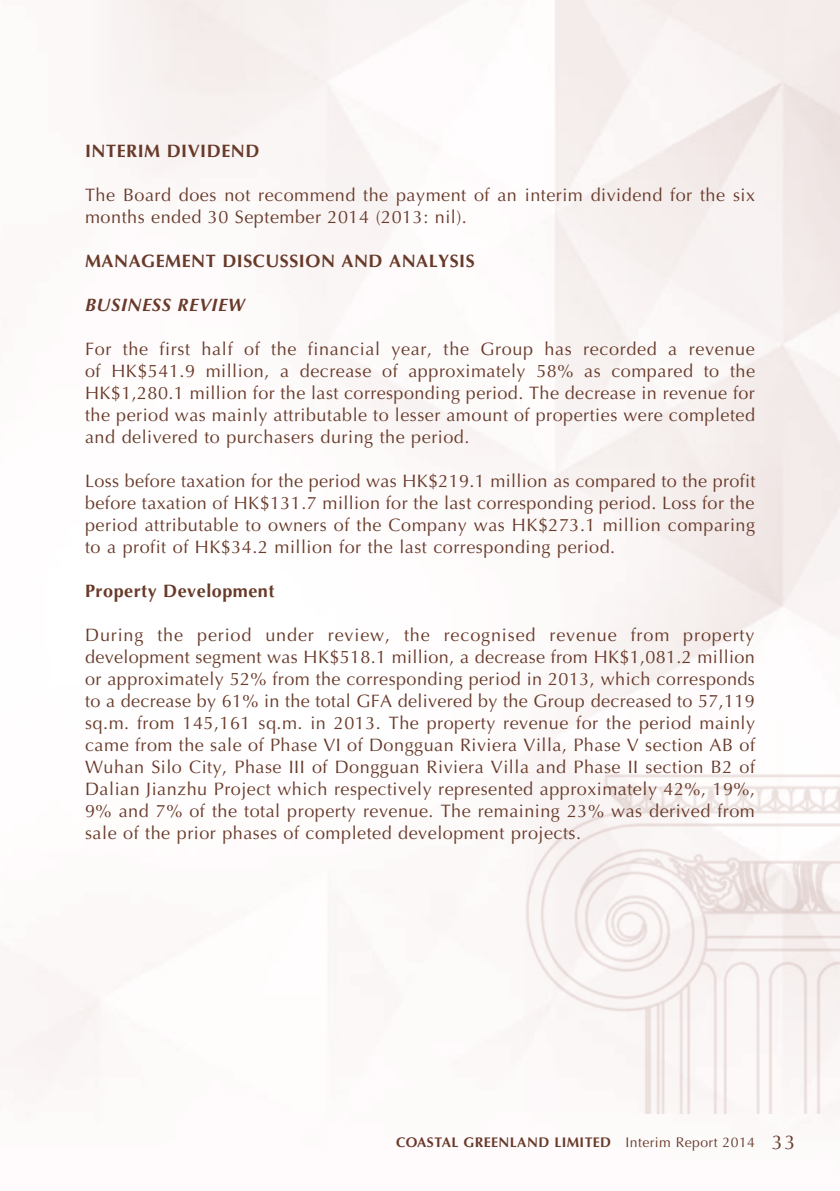
<style>
.page{position:relative;width:840px;height:1191px;background:#fff}
.page>*{position:absolute;margin:0;border:0;box-sizing:border-box;transform-origin:0 0}
.t1{font:18px/22px "Optima LT Std";letter-spacing:.03em;color:#683a2a;text-align:justify}
.t2{font:700 18px "Optima LT Std";letter-spacing:.03em;color:#683a2a}
.t3{font:italic 700 18px "Optima LT Std";letter-spacing:.03em;color:#683a2a}
.t4{font:700 14px "Optima LT Std";letter-spacing:.03em;color:#683a2a}
.s1{font-weight:400}
.s2{font-weight:400;font-size:20px}
</style>
<div class="page">
<img style="left:525px;top:772px;width:314px;height:341px">
<p class="t2" style="left:85px;top:140px;width:176px">INTERIM DIVIDEND</p>
<p class="t1" style="left:85px;top:184px;width:671px">The Board does not recommend the payment of an interim dividend for the six months ended 30 September 2014 (2013: nil).</p>
<p class="t2" style="left:85px;top:250px;width:391px">MANAGEMENT DISCUSSION AND ANALYSIS</p>
<p class="t3" style="left:85px;top:294px;width:161px">BUSINESS REVIEW</p>
<p class="t1" style="left:85px;top:338px;width:671px">For the first half of the financial year, the Group has recorded a revenue of HK$541.9 million, a decrease of approximately 58% as compared to the HK$1,280.1 million for the last corresponding period. The decrease in revenue for the period was mainly attributable to lesser amount of properties were completed and delivered to purchasers during the period.</p>
<p class="t1" style="left:85px;top:470px;width:671px">Loss before taxation for the period was HK$219.1 million as compared to the profit before taxation of HK$131.7 million for the last corresponding period. Loss for the period attributable to owners of the Company was HK$273.1 million comparing to a profit of HK$34.2 million for the last corresponding period.</p>
<p class="t2" style="left:85px;top:580px;width:191px">PROPERTY DEVELOPMENT</p>
<p class="t1" style="left:85px;top:624px;width:671px">During the period under review, the recognised revenue from property development segment was HK$518.1 million, a decrease from HK$1,081.2 million or approximately 52% from the corresponding period in 2013, which corresponds to a decrease by 61% in the total GFA delivered by the Group decreased to 57,119 sq.m. from 145,161 sq.m. in 2013. The property revenue for the period mainly came from the sale of Phase VI of Dongguan Riviera Villa, Phase V section AB of Wuhan Silo City, Phase III of Dongguan Riviera Villa and Phase II section B2 of Dalian Jianzhu Project which respectively represented approximately 42%, 19%, 9% and 7% of the total property revenue. The remaining 23% was derived from sale of the prior phases of completed development projects.</p>
<p class="t4" style="left:396px;top:1133px;width:401px">COASTAL GREENLAND LIMITED <span class="s1">Interim Report 2014</span> <span class="s2">33</span></p>
</div>
